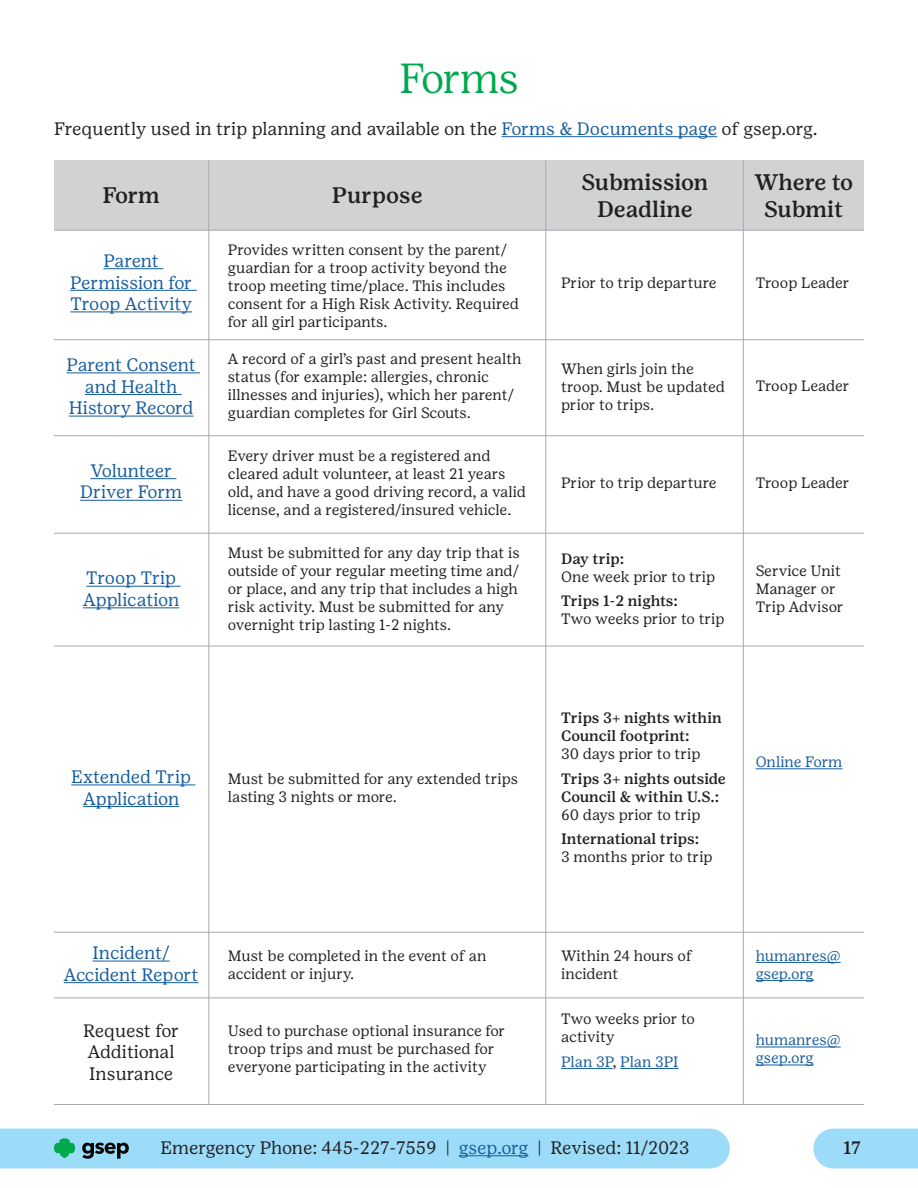
<style>
.page{position:relative;width:918px;height:1188px;background:#fff}
.page>*{position:absolute;margin:0;border:0;box-sizing:border-box;transform-origin:0 0}
.t1{font:300 42px "Girl Scout Display";letter-spacing:-.015em;color:#00a84e}
.t2{font:500 22.5px/27px "Girl Scout Text";color:#231f20;text-align:center}
.t3{font:18px/21.6px "Girl Scout Text";color:#231f20}
.t4{font:18px/21.6px "Girl Scout Text";color:#175d9e;text-align:center}
.t5{font:18px/21.6px "Girl Scout Text";letter-spacing:-.02em;color:#175d9e;text-align:center}
.t6{font:500 18px "Girl Scout Text";color:#231f20}
.t7{font:15px/18px "Girl Scout Text";color:#231f20}
.t8{font:500 15px/18px "Girl Scout Text";color:#231f20}
.t9{font:15px/18px "Girl Scout Text";color:#175d9e}
.s1{color:#175d9e}
.s2{font-weight:500}
.s3{font-weight:400}
.s4{color:#231f20}
</style>
<div class="page">
<div style="left:813px;top:1129px;width:105px;height:39px;background:#9cdcf8"></div>
<div style="left:0;top:1129px;width:730px;height:39px;background:#9cdcf8"></div>
<hr style="left:502px;top:136px;width:215px;height:1px;background:#175d9e">
<div style="left:54px;top:160px;width:810px;height:70px;background:#d1d2d4"></div>
<hr style="left:103px;top:268px;width:60px;height:1px;background:#175d9e">
<hr style="left:70px;top:290px;width:127px;height:1px;background:#175d9e">
<hr style="left:70px;top:311px;width:122px;height:1px;background:#175d9e">
<hr style="left:67px;top:372px;width:133px;height:1px;background:#175d9e">
<hr style="left:85px;top:394px;width:97px;height:1px;background:#175d9e">
<hr style="left:69px;top:416px;width:125px;height:1px;background:#175d9e">
<hr style="left:90px;top:478px;width:86px;height:1px;background:#175d9e">
<hr style="left:80px;top:500px;width:102px;height:1px;background:#175d9e">
<hr style="left:86px;top:586px;width:95px;height:1px;background:#175d9e">
<hr style="left:83px;top:607px;width:96px;height:1px;background:#175d9e">
<hr style="left:71px;top:784px;width:125px;height:1px;background:#175d9e">
<hr style="left:83px;top:806px;width:96px;height:1px;background:#175d9e">
<hr style="left:93px;top:961px;width:77px;height:1px;background:#175d9e">
<hr style="left:64px;top:982px;width:135px;height:1px;background:#175d9e">
<hr style="left:756px;top:962px;width:85px;height:1px;background:#175d9e">
<hr style="left:756px;top:980px;width:58px;height:1px;background:#175d9e">
<hr style="left:756px;top:1047px;width:85px;height:1px;background:#175d9e">
<hr style="left:756px;top:1065px;width:58px;height:1px;background:#175d9e">
<hr style="left:756px;top:768px;width:87px;height:1px;background:#175d9e">
<hr style="left:561px;top:1068px;width:52px;height:1px;background:#175d9e">
<hr style="left:620px;top:1068px;width:59px;height:1px;background:#175d9e">
<hr style="left:54px;top:230px;width:810px;height:1px;background:#a8a9ad">
<hr style="left:545px;top:160px;width:1px;height:944px;background:#a8a9ad">
<hr style="left:743px;top:160px;width:1px;height:944px;background:#a8a9ad">
<hr style="left:54px;top:339px;width:810px;height:1px;background:#a8a9ad">
<hr style="left:54px;top:435px;width:810px;height:1px;background:#a8a9ad">
<hr style="left:54px;top:533px;width:810px;height:1px;background:#a8a9ad">
<hr style="left:54px;top:646px;width:810px;height:1px;background:#a8a9ad">
<hr style="left:54px;top:932px;width:810px;height:1px;background:#a8a9ad">
<hr style="left:54px;top:997px;width:810px;height:1px;background:#a8a9ad">
<hr style="left:54px;top:1104px;width:810px;height:1px;background:#a8a9ad">
<hr style="left:208px;top:160px;width:1px;height:944px;background:#a8a9ad">
<p class="t1" style="left:400px;top:53px;width:120px">Forms</p>
<p class="t3" style="left:54px;top:118px;width:765px">Frequently used in trip planning and available on the <span class="s1">Forms &amp; Documents page</span> of gsep.org.</p>
<p class="t2" style="left:103px;top:181px;width:59px">Form</p>
<p class="t2" style="left:332px;top:181px;width:92px">Purpose</p>
<p class="t4" style="left:70px;top:250px;width:124px">Parent<br>Permission for<br>Troop Activity</p>
<p class="t4" style="left:67px;top:354px;width:131px">Parent Consent and Health<br>History Record</p>
<p class="t4" style="left:80px;top:460px;width:104px">Volunteer<br>Driver Form</p>
<p class="t4" style="left:83px;top:567px;width:98px;text-align:left">Troop Trip<br>Application</p>
<p class="t7" style="left:228px;top:240px;width:293px">Provides written consent by the parent/ guardian for a troop activity beyond the troop meeting time/place. This includes consent for a High Risk Activity. Required for all girl participants.</p>
<p class="t7" style="left:228px;top:350px;width:295px">A record of a girl’s past and present health status (for example: allergies, chronic illnesses and injuries), which her parent/ guardian completes for Girl Scouts.</p>
<p class="t7" style="left:228px;top:447px;width:300px">Every driver must be a registered and cleared adult volunteer, at least 21 years old, and have a good driving record, a valid license, and a registered/insured vehicle.</p>
<p class="t7" style="left:228px;top:543px;width:293px">Must be submitted for any day trip that is outside of your regular meeting time and/ or place, and any trip that includes a high risk activity. Must be submitted for any overnight trip lasting 1-2 nights.</p>
<p class="t4" style="left:71px;top:766px;width:121px">Extended Trip<br>Application</p>
<p class="t7" style="left:228px;top:769px;width:292px">Must be submitted for any extended trips lasting 3 nights or more.</p>
<p class="t5" style="left:64px;top:942px;width:136px">Incident/<br>Accident Report</p>
<p class="t3" style="left:83px;top:1019px;width:98px">Request for<br>Additional<br>Insurance</p>
<p class="t7" style="left:228px;top:946px;width:260px">Must be completed in the event of an accident or injury.</p>
<p class="t7" style="left:228px;top:1022px;width:279px">Used to purchase optional insurance for troop trips and must be purchased for everyone participating in the activity</p>
<p class="t2" style="left:582px;top:168px;width:128px">Submission<br>Deadline</p>
<p class="t2" style="left:754px;top:168px;width:100px">Where to<br>Submit</p>
<p class="t7" style="left:561px;top:274px;width:157px">Prior to trip departure</p>
<p class="t7" style="left:756px;top:274px;width:95px">Troop Leader</p>
<p class="t7" style="left:561px;top:360px;width:165px">When girls join the troop. Must be updated prior to trips.</p>
<p class="t7" style="left:561px;top:474px;width:157px">Prior to trip departure</p>
<p class="t7" style="left:561px;top:549px;width:156px"><span class="s2">Day trip:<br></span>One week prior to trip</p>
<p class="t7" style="left:561px;top:592px;width:165px"><span class="s2">Trips 1-2 nights:<br></span>Two weeks prior to trip</p>
<p class="t7" style="left:756px;top:377px;width:95px">Troop Leader</p>
<p class="t7" style="left:756px;top:474px;width:95px">Troop Leader</p>
<p class="t7" style="left:756px;top:561px;width:89px">Service Unit<br>Manager or<br>Trip Advisor</p>
<p class="t8" style="left:561px;top:708px;width:162px">Trips 3+ nights within<br>Council footprint:<br><span class="s3">30 days prior to trip</span></p>
<p class="t8" style="left:561px;top:769px;width:166px">Trips 3+ nights outside<br>Council &amp; within U.S.:<br><span class="s3">60 days prior to trip</span></p>
<p class="t8" style="left:561px;top:830px;width:153px">International trips:<br><span class="s3">3 months prior to trip</span></p>
<p class="t9" style="left:756px;top:753px;width:88px">Online Form</p>
<p class="t7" style="left:561px;top:946px;width:132px">Within 24 hours of incident</p>
<p class="t7" style="left:561px;top:1010px;width:135px">Two weeks prior to activity</p>
<p class="t9" style="left:561px;top:1052px;width:119px">Plan 3P<span class="s4">,</span> Plan 3PI</p>
<p class="t9" style="left:756px;top:946px;width:86px">humanres@ gsep.org</p>
<p class="t9" style="left:756px;top:1031px;width:86px">humanres@ gsep.org</p>
<p class="t3" style="left:160px;top:1137px;width:531px">Emergency Phone: 445-227-7559 | <span class="s1">gsep.org</span> | Revised: 11/2023</p>
<p class="t6" style="left:844px;top:1137px;width:19px">17</p>
</div>
